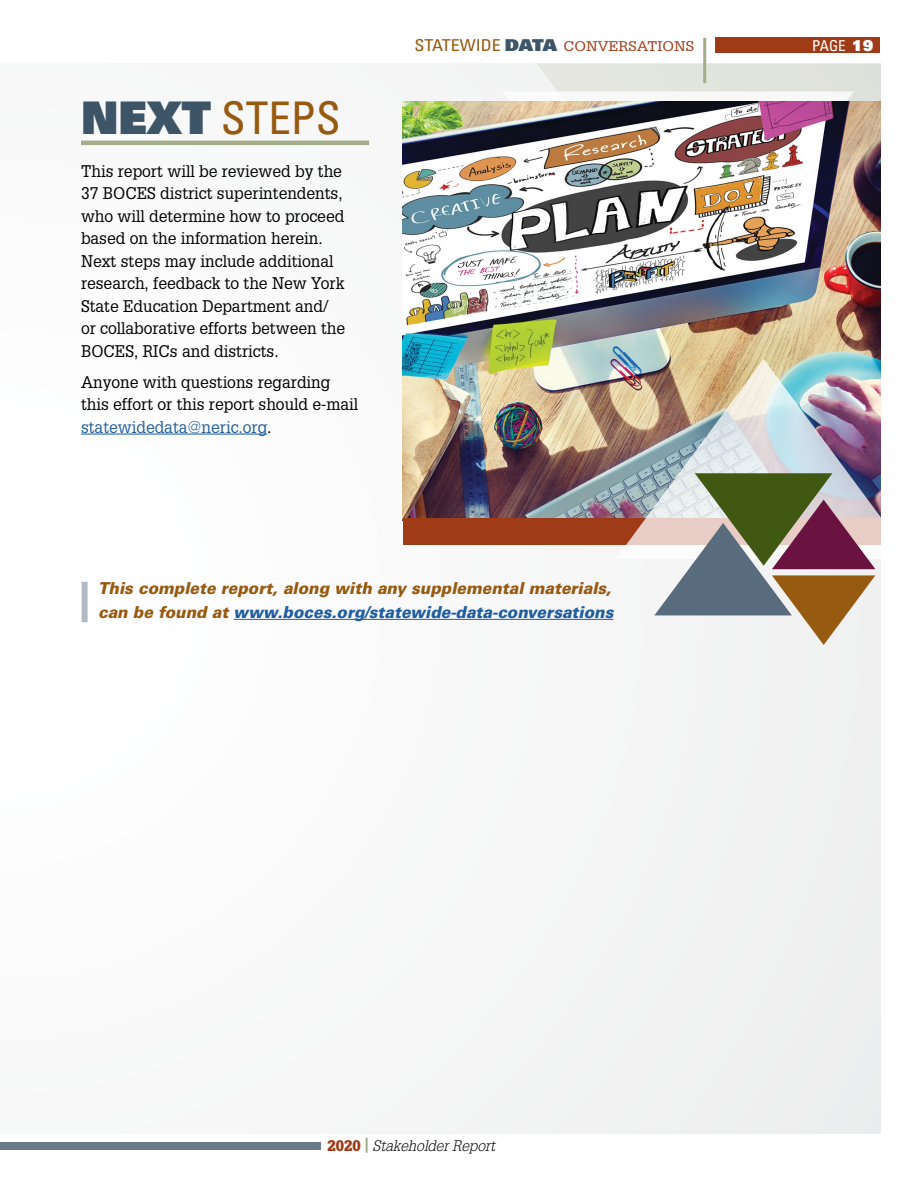
<style>
.page{position:relative;width:918px;height:1188px;background:#fff}
.page>*{position:absolute;margin:0;border:0;box-sizing:border-box;transform-origin:0 0}
.Section_Heading-H2{font:condensed 45px "Univers LT Std";color:#975a11}
.body_text{font:16.5px/22.5px "Glypha LT Std";color:#000;scale:.95 1}
.pull-quote-left{font:italic 900 16.5px/24px "Univers LT Std";color:#975a11;scale:.95 1}
.t1{font:italic 300 15px "Glypha LT Std";color:#000}
.t2{font:condensed 15px "Univers LT Std";color:#fff}
.t3{font:13.65px "Glypha LT Std";color:#a03b18;scale:1.1 1}
.s1{font-family:"Univers LT Std X Black";font-stretch:normal;color:#3d5567}
.s2{color:#215e9e}
.s3{font-family:"Univers LT Std";font-stretch:condensed;font-size:16.35px;color:#975a11}
.s4{font-family:"Univers LT Std X Black";font-size:16.35px;color:#3d5567}
.s5{font-family:"Univers LT Std X Black";font-stretch:normal}
.s6{font-weight:900;font-style:normal;color:#a03b18}
.s7{font-weight:900;font-style:normal;color:#a4ad87}
</style>
<div class="page">
<div style="left:0;top:64px;width:880px;height:1070px;background:#f8f9f9"></div>
<div style="left:537px;top:64px;width:343px;height:37px;background:#e1e4dd"></div>
<svg style="left:537px;top:91px;width:317px;height:10px"></svg>
<div style="left:0;top:1143px;width:321px;height:7px;background:#697b8b"></div>
<img style="left:403px;top:101px;width:477px;height:417px">
<div style="left:403px;top:518px;width:478px;height:27px;background:#a03b18"></div>
<img style="left:616px;top:359px;width:265px;height:186px">
<svg style="left:654px;top:473px;width:221px;height:172px"></svg>
<hr style="left:703px;top:38px;width:3px;height:45px;background:#a4ad87">
<div style="left:716px;top:38px;width:164px;height:15px;background:#a03b18"></div>
<hr style="left:81px;top:141px;width:288px;height:4px;background:#a4ad87">
<hr style="left:81px;top:434px;width:186px;height:1px;background:#215e9e">
<div style="left:82px;top:582px;width:6px;height:40px;background:#b2bbc5"></div>
<hr style="left:234px;top:619px;width:379px;height:1px;background:#215e9e">
<h2 class="Section_Heading-H2" style="left:81px;top:89px;width:262px"><span class="s1">NEXT</span> STEPS</h2>
<p class="body_text" style="left:81px;top:159px;width:280px">This report will be reviewed by the 37 BOCES district superintendents, who will determine how to proceed based on the information herein.<br>Next steps may include additional research, feedback to the New York State Education Department and/ or collaborative efforts between the BOCES, RICs and districts.</p>
<p class="body_text" style="left:81px;top:370px;width:293px">Anyone with questions regarding this effort or this report should e-mail <span class="s2">statewidedata@neric.org</span>.</p>
<p class="t3" style="left:415px;top:38px;width:256px"><span class="s3">STATEWIDE</span> <span class="s4">DATA</span> CONVERSATIONS</p>
<p class="t2" style="left:812px;top:36px;width:63px">PAGE <span class="s5">19</span></p>
<p class="pull-quote-left" style="left:98px;top:576px;width:544px">This complete report, along with any supplemental materials, can be found at <span class="s2">www.boces.org/statewide-data-conversations</span></p>
<p class="t1" style="left:328px;top:1137px;width:169px"><span class="s6">2020</span> <span class="s7">|</span> Stakeholder Report</p>
</div>
